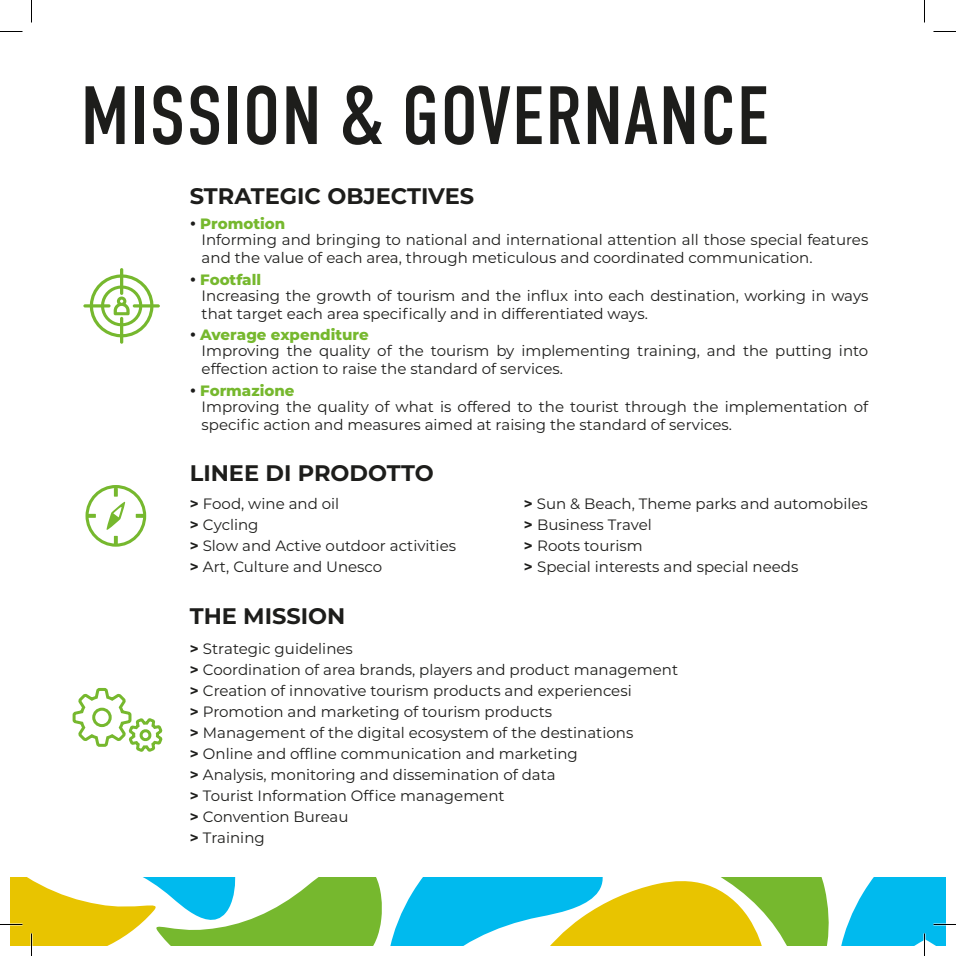
<style>
.page{position:relative;width:956px;height:956px;background:#fff}
.page>*{position:absolute;margin:0;border:0;box-sizing:border-box;transform-origin:0 0}
.t1{font:82.5px "DIN Condensed";letter-spacing:.01em;color:#1d1d1b}
.t2{font:700 22.5px "Montserrat";color:#1d1d1b}
.t3{font:15px/18px "Montserrat";color:#1d1d1b}
.t4{font:800 15px "Montserrat";color:#76b82e}
.s1{font-weight:600;font-size:19.5px;color:#1d1d1b}
.s2{font-weight:700}
</style>
<div class="page">
<svg style="left:86px;top:485px;width:60px;height:62px"></svg>
<svg style="left:83px;top:268px;width:77px;height:76px"></svg>
<svg style="left:72px;top:687px;width:91px;height:65px"></svg>
<svg style="left:0;top:31px;width:22px;height:1px"></svg>
<svg style="left:933px;top:31px;width:23px;height:1px"></svg>
<svg style="left:31px;top:0;width:1px;height:23px"></svg>
<svg style="left:924px;top:0;width:1px;height:23px"></svg>
<svg style="left:0;top:878px;width:956px;height:78px"></svg>
<p class="t1" style="left:81px;top:70px;width:690px">MISSION &amp; GOVERNANCE</p>
<p class="t2" style="left:190px;top:180px;width:286px">STRATEGIC OBJECTIVES</p>
<p class="t3" style="left:202px;top:230px;width:668px">Informing and bringing to national and international attention all those special features and the value of each area, through meticulous and coordinated communication.</p>
<p class="t4" style="left:190px;top:213px;width:97px"><span class="s1">•</span> Promotion</p>
<p class="t4" style="left:190px;top:268px;width:73px"><span class="s1">•</span> Footfall</p>
<p class="t3" style="left:202px;top:286px;width:668px">Increasing the growth of tourism and the influx into each destination, working in ways that target each area specifically and in differentiated ways.</p>
<p class="t4" style="left:190px;top:324px;width:180px"><span class="s1">•</span> Average expenditure</p>
<p class="t3" style="left:202px;top:341px;width:668px">Improving the quality of the tourism by implementing training, and the putting into effection action to raise the standard of services.</p>
<p class="t4" style="left:190px;top:380px;width:106px"><span class="s1">•</span> Formazione</p>
<p class="t3" style="left:202px;top:397px;width:668px">Improving the quality of what is offered to the tourist through the implementation of specific action and measures aimed at raising the standard of services.</p>
<p class="t2" style="left:190px;top:457px;width:245px">LINEE DI PRODOTTO</p>
<p class="t3" style="left:190px;top:494px;width:151px"><span class="s2">&gt;</span> Food, wine and oil</p>
<p class="t3" style="left:190px;top:515px;width:70px"><span class="s2">&gt;</span> Cycling</p>
<p class="t3" style="left:190px;top:536px;width:268px"><span class="s2">&gt;</span> Slow and Active outdoor activities</p>
<p class="t3" style="left:190px;top:557px;width:194px"><span class="s2">&gt;</span> Art, Culture and Unesco</p>
<p class="t2" style="left:190px;top:599px;width:157px">THE MISSION</p>
<p class="t3" style="left:524px;top:494px;width:345px"><span class="s2">&gt;</span> Sun &amp; Beach, Theme parks and automobiles</p>
<p class="t3" style="left:524px;top:515px;width:129px"><span class="s2">&gt;</span> Business Travel</p>
<p class="t3" style="left:524px;top:536px;width:120px"><span class="s2">&gt;</span> Roots tourism</p>
<p class="t3" style="left:524px;top:557px;width:276px"><span class="s2">&gt;</span> Special interests and special needs</p>
<p class="t3" style="left:190px;top:639px;width:165px"><span class="s2">&gt;</span> Strategic guidelines</p>
<p class="t3" style="left:190px;top:660px;width:490px"><span class="s2">&gt;</span> Coordination of area brands, players and product management</p>
<p class="t3" style="left:190px;top:681px;width:443px"><span class="s2">&gt;</span> Creation of innovative tourism products and experiencesi</p>
<p class="t3" style="left:190px;top:702px;width:364px"><span class="s2">&gt;</span> Promotion and marketing of tourism products</p>
<p class="t3" style="left:190px;top:723px;width:445px"><span class="s2">&gt;</span> Management of the digital ecosystem of the destinations</p>
<p class="t3" style="left:190px;top:744px;width:390px"><span class="s2">&gt;</span> Online and offline communication and marketing</p>
<p class="t3" style="left:190px;top:765px;width:367px"><span class="s2">&gt;</span> Analysis, monitoring and dissemination of data</p>
<p class="t3" style="left:190px;top:786px;width:316px"><span class="s2">&gt;</span> Tourist Information Office management</p>
<p class="t3" style="left:190px;top:807px;width:160px"><span class="s2">&gt;</span> Convention Bureau</p>
<p class="t3" style="left:190px;top:828px;width:77px"><span class="s2">&gt;</span> Training</p>
</div>
